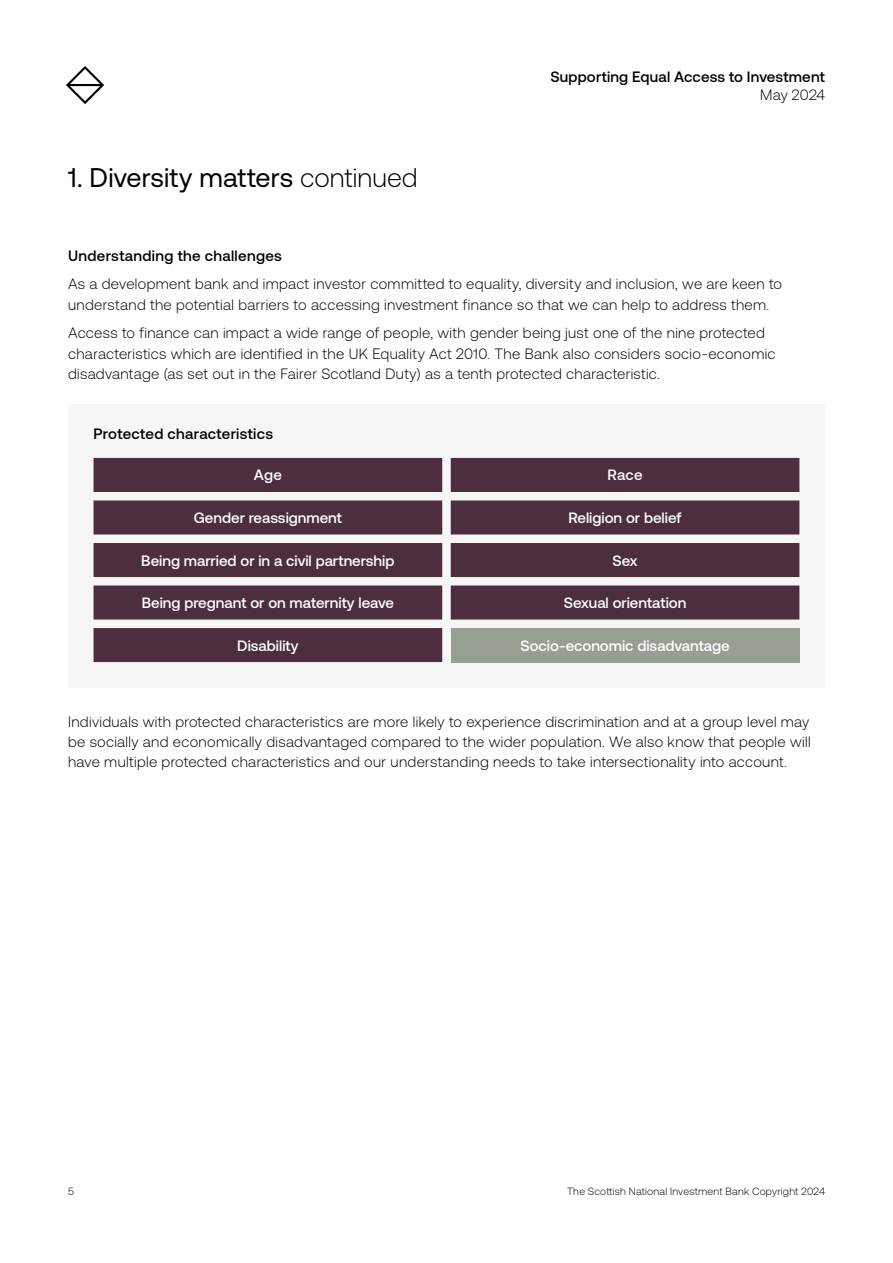
<style>
.page{position:relative;width:893px;height:1263px;background:#fff}
.page>*{position:absolute;margin:0;border:0;box-sizing:border-box;transform-origin:0 0}
.t1{font:27px "Aeonik";letter-spacing:.005em;color:#000}
.t2{font:300 15px/20.2px "Aeonik";letter-spacing:.02em;color:#000}
.t3{font:500 15px "Aeonik";color:#fff}
.t4{font:500 15px "Aeonik";letter-spacing:.02em;color:#000}
.t5{font:300 10.5px "Aeonik";letter-spacing:.025em;color:#000}
.s1{font-weight:300}
</style>
<div class="page">
<svg style="left:66px;top:66px;width:38px;height:38px"></svg>
<div style="left:68px;top:404px;width:757px;height:284px;background:#f6f6f6"></div>
<svg style="left:94px;top:458px;width:705px;height:204px;fill:#4c2e3f"></svg>
<div style="left:451px;top:628px;width:348px;height:34px;background:#979e92"></div>
<h1 class="t1" style="left:68px;top:162px;width:351px">1. Diversity matters <span class="s1">continued</span></h1>
<p class="t4" style="left:550px;top:68px;width:276px">Supporting Equal Access to Investment</p>
<p class="t2" style="left:760px;top:85px;width:66px">May 2024</p>
<p class="t4" style="left:68px;top:247px;width:215px">Understanding the challenges</p>
<p class="t2" style="left:68px;top:274px;width:716px">As a development bank and impact investor committed to equality, diversity and inclusion, we are keen to understand the potential barriers to accessing investment finance so that we can help to address them.</p>
<p class="t2" style="left:68px;top:323px;width:709px">Access to finance can impact a wide range of people, with gender being just one of the nine protected characteristics which are identified in the UK Equality Act 2010. The Bank also considers socio-economic disadvantage (as set out in the Fairer Scotland Duty) as a tenth protected characteristic.</p>
<p class="t4" style="left:94px;top:426px;width:181px">Protected characteristics</p>
<p class="t3" style="left:254px;top:467px;width:30px">Age</p>
<p class="t3" style="left:607px;top:467px;width:37px">Race</p>
<p class="t3" style="left:194px;top:509px;width:150px">Gender reassignment</p>
<p class="t3" style="left:569px;top:509px;width:115px">Religion or belief</p>
<p class="t3" style="left:141px;top:552px;width:255px">Being married or in a civil partnership</p>
<p class="t3" style="left:612px;top:552px;width:27px">Sex</p>
<p class="t3" style="left:142px;top:594px;width:254px">Being pregnant or on maternity leave</p>
<p class="t3" style="left:564px;top:594px;width:124px">Sexual orientation</p>
<p class="t3" style="left:237px;top:637px;width:63px">Disability</p>
<p class="t3" style="left:520px;top:637px;width:211px">Socio-economic disadvantage</p>
<p class="t2" style="left:68px;top:711px;width:744px;text-align:justify">Individuals with protected characteristics are more likely to experience discrimination and at a group level may be socially and economically disadvantaged compared to the wider population. We also know that people will have multiple protected characteristics and our understanding needs to take intersectionality into account.</p>
<p class="t5" style="left:68px;top:1185px;width:7px">5</p>
<p class="t5" style="left:567px;top:1185px;width:259px">The Scottish National Investment Bank Copyright 2024</p>
</div>
